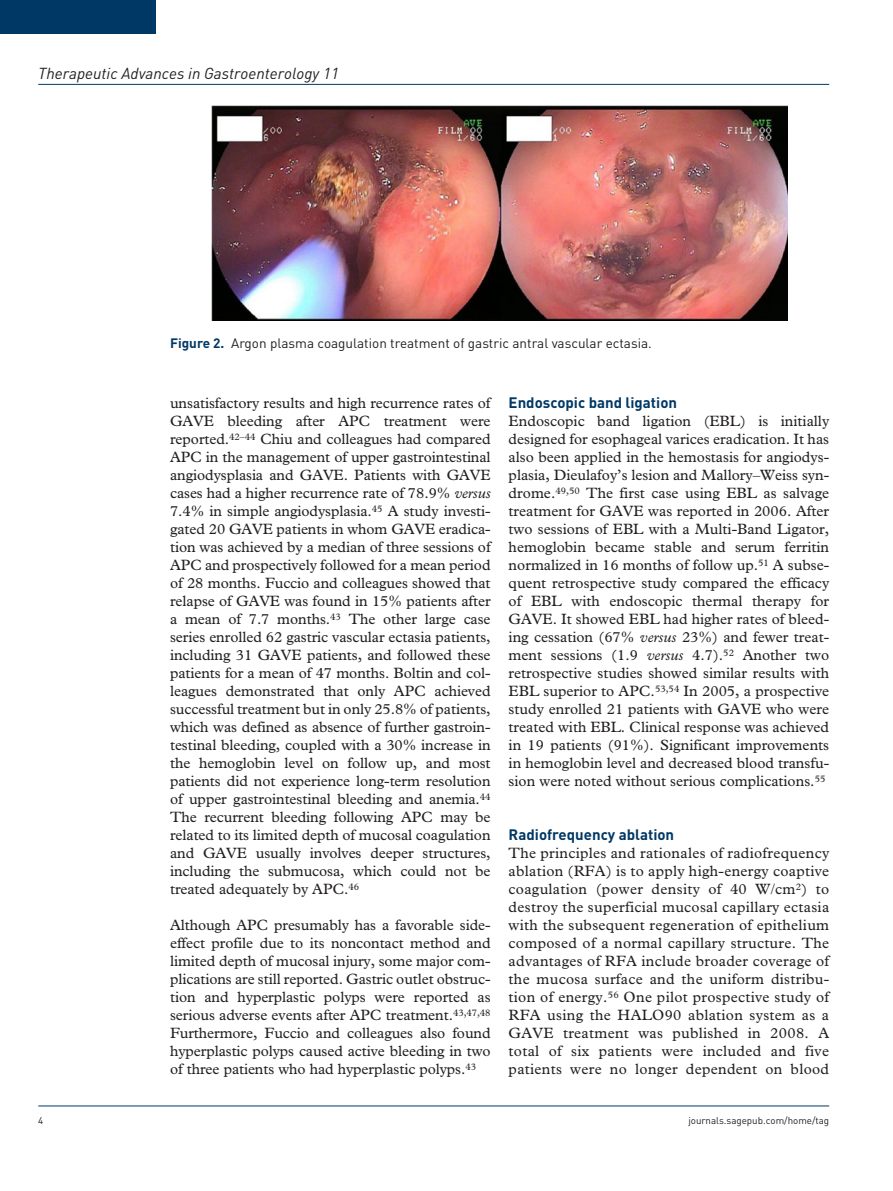
<style>
.page{position:relative;width:893px;height:1191px;background:#fff}
.page>*{position:absolute;margin:0;border:0;box-sizing:border-box;transform-origin:0 0}
.t1{font:italic 15.75px "DIN";color:#231f20}
.t2{font:15px/18px "Plantin Std";letter-spacing:-.005em;color:#231f20;text-align:justify}
.t3{font:700 15px "DIN";color:#003865}
.t4{font:13.5px "DIN";color:#231f20}
.t5{font:9.75px "DIN";color:#231f20}
.s1{font-weight:700;color:#003865}
.s2{font-style:italic}
</style>
<div class="page">
<hr style="left:38px;top:84px;width:791px;height:1px;background:#003865">
<hr style="left:38px;top:1105px;width:791px;height:1px;background:#003865">
<div style="left:0;top:0;width:155px;height:34px;background:#003865"></div>
<img style="left:212px;top:106px;width:576px;height:215px">
<p class="t1" style="left:38px;top:63px;width:302px">Therapeutic Advances in Gastroenterology 11</p>
<p class="t4" style="left:170px;top:335px;width:483px"><span class="s1">Figure 2.</span> Argon plasma coagulation treatment of gastric antral vascular ectasia.</p>
<p class="t2" style="left:170px;top:394px;width:322px">unsatisfactory results and high recurrence rates of GAVE bleeding after APC treatment were reported.<sup>42–44</sup> Chiu and colleagues had compared APC in the management of upper gastrointestinal angiodysplasia and GAVE. Patients with GAVE cases had a higher recurrence rate of 78.9% <span class="s2">versus </span>7.4% in simple angiodysplasia.<sup>45</sup> A study investi&shy;gated 20 GAVE patients in whom GAVE eradica&shy;tion was achieved by a median of three sessions of APC and prospectively followed for a mean period of 28 months. Fuccio and colleagues showed that relapse of GAVE was found in 15% patients after a mean of 7.7 months.<sup>43</sup> The other large case series enrolled 62 gastric vascular ectasia patients, including 31 GAVE patients, and followed these patients for a mean of 47 months. Boltin and col&shy;leagues demonstrated that only APC achieved successful treatment but in only 25.8% of patients, which was defined as absence of further gastroin&shy;testinal bleeding, coupled with a 30% increase in the hemoglobin level on follow up, and most patients did not experience long-term resolution of upper gastrointestinal bleeding and anemia.<sup>44<br></sup>The recurrent bleeding following APC may be related to its limited depth of mucosal coagulation and GAVE usually involves deeper structures, including the submucosa, which could not be treated adequately by APC.<sup>46</sup></p>
<p class="t2" style="left:170px;top:916px;width:322px">Although APC presumably has a favorable side&shy;effect profile due to its noncontact method and limited depth of mucosal injury, some major com&shy;plications are still reported. Gastric outlet obstruc&shy;tion and hyperplastic polyps were reported as serious adverse events after APC treatment.<sup>43,47,48<br></sup>Furthermore, Fuccio and colleagues also found hyperplastic polyps caused active bleeding in two of three patients who had hyperplastic polyps.<sup>43</sup></p>
<p class="t3" style="left:509px;top:393px;width:170px">Endoscopic band ligation</p>
<p class="t2" style="left:509px;top:412px;width:322px">Endoscopic band ligation (EBL) is initially designed for esophageal varices eradication. It has also been applied in the hemostasis for angiodys&shy;plasia, Dieulafoy’s lesion and Mallory–Weiss syn&shy;drome.<sup>49,50</sup> The first case using EBL as salvage treatment for GAVE was reported in 2006. After two sessions of EBL with a Multi-Band Ligator, hemoglobin became stable and serum ferritin normalized in 16 months of follow up.<sup>51</sup> A subse&shy;quent retrospective study compared the efficacy of EBL with endoscopic thermal therapy for GAVE. It showed EBL had higher rates of bleed&shy;ing cessation (67% <span class="s2">versus</span> 23%) and fewer treat&shy;ment sessions (1.9 <span class="s2">versus</span> 4.7).<sup>52</sup> Another two retrospective studies showed similar results with EBL superior to APC.<sup>53,54</sup> In 2005, a prospective study enrolled 21 patients with GAVE who were treated with EBL. Clinical response was achieved in 19 patients (91%). Significant improvements in hemoglobin level and decreased blood transfu&shy;sion were noted without serious complications.<sup>55</sup></p>
<p class="t3" style="left:509px;top:825px;width:167px">Radiofrequency ablation</p>
<p class="t2" style="left:509px;top:844px;width:322px">The principles and rationales of radiofrequency ablation (RFA) is to apply high-energy coaptive coagulation (power density of 40 W/cm<sup>2</sup>) to destroy the superficial mucosal capillary ectasia with the subsequent regeneration of epithelium composed of a normal capillary structure. The advantages of RFA include broader coverage of the mucosa surface and the uniform distribu&shy;tion of energy.<sup>56</sup> One pilot prospective study of RFA using the HALO90 ablation system as a GAVE treatment was published in 2008. A total of six patients were included and five patients were no longer dependent on blood</p>
<p class="t5" style="left:38px;top:1114px;width:7px">4</p>
<p class="t5" style="left:688px;top:1114px;width:142px">journals.sagepub.com/home/tag</p>
</div>
